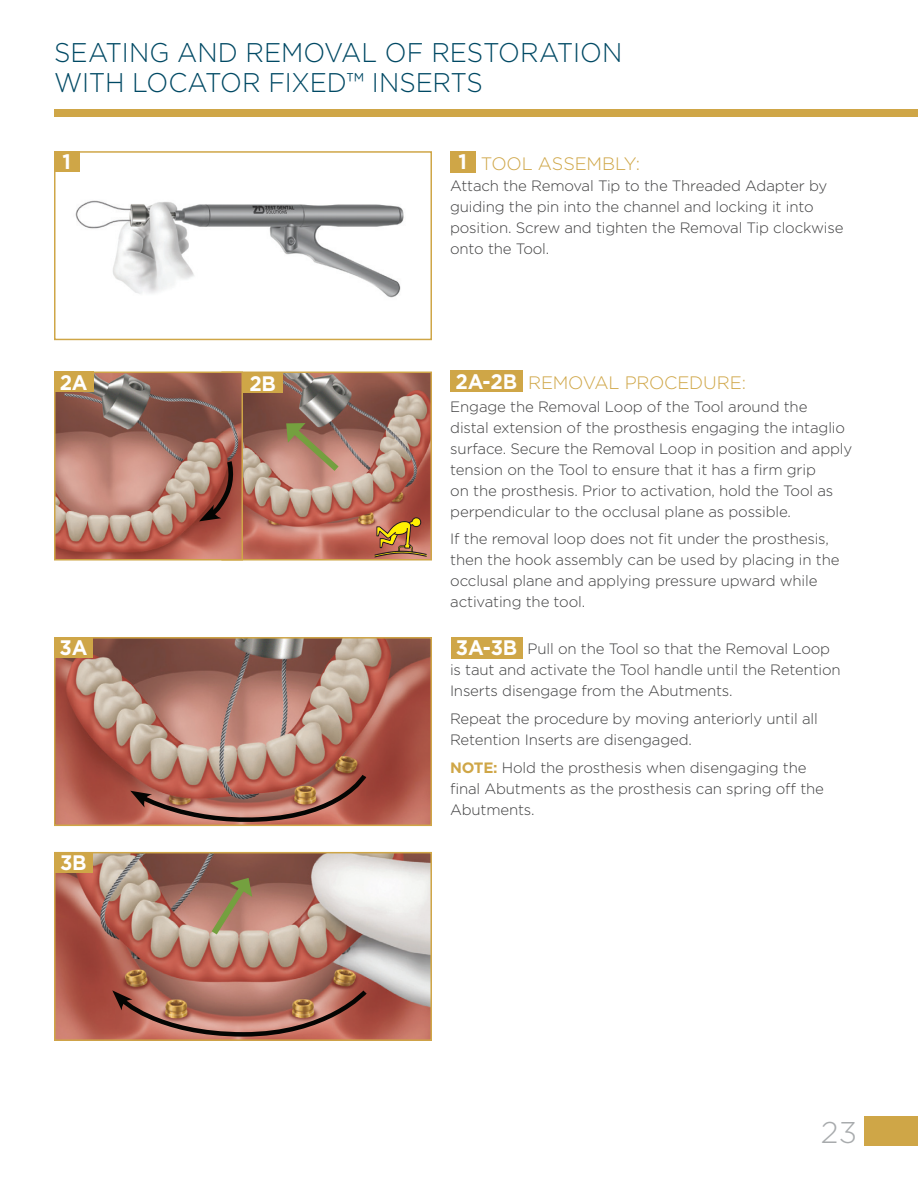
<style>
.page{position:relative;width:918px;height:1188px;background:#fff}
.page>*{position:absolute;margin:0;border:0;box-sizing:border-box;transform-origin:0 0}
.t1{font:300 30px "Gotham";color:#a8abad}
.t2{font:300 27px/30px "Gotham";letter-spacing:-.005em;color:#004964;scale:.95 1}
.t3{font:700 21px "Gotham";letter-spacing:-.01em;color:#fff;scale:.95 1}
.t4{font:300 18px "Gotham";letter-spacing:-.01em;color:#cfa647}
.t5{font:300 15px/21px "Gotham";letter-spacing:-.01em;color:#3e3e3f}
.s1{font-weight:700;font-size:21px;color:#fff}
.s2{font-weight:700;color:#cfa647}
</style>
<div class="page">
<div style="left:864px;top:1116px;width:54px;height:30px;background:#cfa647"></div>
<div style="left:54px;top:109px;width:864px;height:8px;background:#cfa647"></div>
<img style="left:243px;top:375px;width:186px;height:183px">
<div style="left:221px;top:372px;width:211px;height:189px;border:2px solid #cfa647"></div>
<img style="left:57px;top:375px;width:183px;height:183px">
<div style="left:54px;top:372px;width:189px;height:189px;border:2px solid #cfa647"></div>
<svg style="left:199px;top:457px;width:41px;height:64px;background:#915145"></svg>
<div style="left:450px;top:151px;width:25px;height:22px;background:#cfa647"></div>
<div style="left:54px;top:151px;width:378px;height:189px;border:2px solid #cfa647"></div>
<div style="left:54px;top:151px;width:25px;height:20px;background:#cfa647"></div>
<div style="left:450px;top:371px;width:73px;height:21px;background:#cfa647"></div>
<svg style="left:284px;top:421px;width:61px;height:56px;background:#aa836a"></svg>
<div style="left:54px;top:372px;width:39px;height:20px;background:#cfa647"></div>
<div style="left:243px;top:373px;width:39px;height:20px;background:#cfa647"></div>
<div style="left:451px;top:637px;width:71px;height:22px;background:#cfa647"></div>
<svg style="left:374px;top:517px;width:53px;height:41px;background:#b47944"></svg>
<img style="left:57px;top:855px;width:372px;height:183px">
<div style="left:54px;top:852px;width:378px;height:189px;border:2px solid #cfa647"></div>
<svg style="left:206px;top:877px;width:46px;height:64px;background:#a7866b"></svg>
<img style="left:57px;top:640px;width:372px;height:183px">
<div style="left:54px;top:637px;width:378px;height:189px;border:2px solid #cfa647"></div>
<div style="left:55px;top:637px;width:37px;height:20px;background:#cfa647"></div>
<div style="left:54px;top:852px;width:39px;height:20px;background:#cfa647"></div>
<svg style="left:130px;top:771px;width:239px;height:52px;background:#a96355"></svg>
<svg style="left:112px;top:988px;width:257px;height:51px;background:#a86959"></svg>
<img style="left:75px;top:200px;width:329px;height:98px">
<h2 class="t2" style="left:54px;top:37px;width:600px">SEATING AND REMOVAL OF RESTORATION<br>WITH LOCATOR FIXED™ INSERTS</h2>
<h3 class="t3" style="left:63px;top:148px;width:10px">1</h3>
<h3 class="t3" style="left:459px;top:148px;width:10px">1</h3>
<p class="t4" style="left:481px;top:152px;width:161px">TOOL ASSEMBLY:</p>
<p class="t5" style="left:450px;top:175px;width:395px">Attach the Removal Tip to the Threaded Adapter by guiding the pin into the channel and locking it into position. Screw and tighten the Removal Tip clockwise onto the Tool.</p>
<h3 class="t3" style="left:60px;top:368px;width:31px">2A</h3>
<h3 class="t3" style="left:249px;top:370px;width:30px">2B</h3>
<h3 class="t3" style="left:456px;top:367px;width:66px">2A-2B</h3>
<p class="t4" style="left:528px;top:371px;width:219px">REMOVAL PROCEDURE:</p>
<p class="t5" style="left:450px;top:395px;width:403px">Engage the Removal Loop of the Tool around the<br>distal extension of the prosthesis engaging the intaglio surface. Secure the Removal Loop in position and apply tension on the Tool to ensure that it has a firm grip<br>on the prosthesis. Prior to activation, hold the Tool as perpendicular to the occlusal plane as possible.</p>
<p class="t5" style="left:450px;top:528px;width:391px">If the removal loop does not fit under the prosthesis, then the hook assembly can be used by placing in the occlusal plane and applying pressure upward while activating the tool.</p>
<h3 class="t3" style="left:60px;top:634px;width:31px">3A</h3>
<h3 class="t3" style="left:60px;top:849px;width:29px">3B</h3>
<p class="t5" style="left:450px;top:638px;width:392px;text-indent:6px"><span class="s1">3A-3B</span> Pull on the Tool so that the Removal Loop is taut and activate the Tool handle until the Retention<br>Inserts disengage from the Abutments.</p>
<p class="t5" style="left:450px;top:708px;width:369px">Repeat the procedure by moving anteriorly until all<br>Retention Inserts are disengaged.</p>
<p class="t5" style="left:450px;top:757px;width:375px"><span class="s2">NOTE:</span> Hold the prosthesis when disengaging the final Abutments as the prosthesis can spring off the<br>Abutments.</p>
<h1 class="t1" style="left:821px;top:1113px;width:37px">23</h1>
</div>
